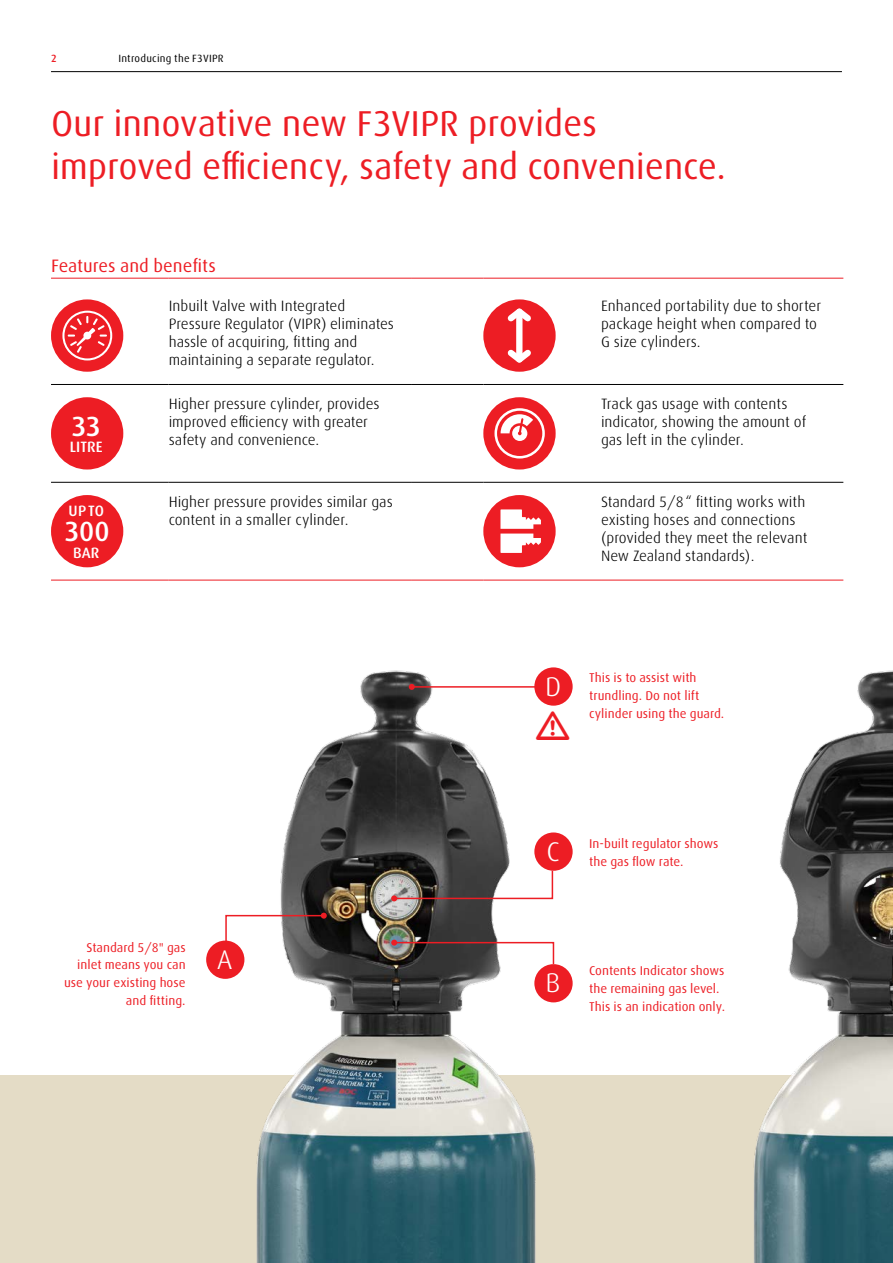
<style>
.page{position:relative;width:893px;height:1263px;background:#fff}
.page>*{position:absolute;margin:0;border:0;box-sizing:border-box;transform-origin:0 0}
.t1{font:36px/43.2px "Linde Dax Global";letter-spacing:-.01em;color:#ed1d24}
.t2{font:500 27.75px "Linde Dax Global";color:#fff}
.t3{font:300 27px "Linde Dax Global";color:#fff}
.t4{font:18px "Linde Dax Global";color:#ed1d24}
.t5{font:300 15px/18px "Linde Dax Global";color:#000}
.t6{font:500 15px "Linde Dax Global";letter-spacing:.01em;color:#fff}
.t7{font:12.75px/17.9px "Linde Dax Global";color:#ed1d24}
.t8{font:10.5px "Linde Dax Global";letter-spacing:.02em;color:#000}
.t9{font:500 10.5px "Linde Dax Global";color:#ed1d24}
</style>
<div class="page">
<div style="left:0;top:1076px;width:893px;height:187px;background:#e4dcc6"></div>
<hr style="left:51px;top:71px;width:791px;height:1px;background:#000">
<img style="left:697px;top:670px;width:196px;height:593px">
<img style="left:200px;top:670px;width:392px;height:593px">
<svg style="left:225px;top:913px;width:102px;height:30px"></svg>
<div style="left:206px;top:940px;width:38px;height:39px;background:#ed1d24;border-radius:50%"></div>
<svg style="left:391px;top:940px;width:164px;height:25px"></svg>
<div style="left:534px;top:964px;width:39px;height:38px;background:#ed1d24;border-radius:50%"></div>
<svg style="left:391px;top:869px;width:163px;height:32px"></svg>
<div style="left:534px;top:832px;width:39px;height:39px;background:#ed1d24;border-radius:50%"></div>
<hr style="left:412px;top:686px;width:131px;height:2px;background:#ed1d24">
<svg style="left:409px;top:684px;width:6px;height:6px"></svg>
<div style="left:534px;top:667px;width:39px;height:39px;background:#ed1d24;border-radius:50%"></div>
<hr style="left:51px;top:278px;width:118px;height:1px;background:#ed1d24">
<hr style="left:169px;top:278px;width:242px;height:1px;background:#ed1d24">
<hr style="left:411px;top:278px;width:72px;height:1px;background:#ed1d24">
<hr style="left:483px;top:278px;width:118px;height:1px;background:#ed1d24">
<hr style="left:601px;top:278px;width:242px;height:1px;background:#ed1d24">
<hr style="left:51px;top:384px;width:118px;height:1px;background:#000">
<hr style="left:169px;top:384px;width:242px;height:1px;background:#000">
<hr style="left:411px;top:384px;width:72px;height:1px;background:#000">
<hr style="left:483px;top:384px;width:118px;height:1px;background:#000">
<hr style="left:601px;top:384px;width:242px;height:1px;background:#000">
<hr style="left:51px;top:482px;width:118px;height:1px;background:#000">
<hr style="left:169px;top:482px;width:242px;height:1px;background:#000">
<hr style="left:411px;top:482px;width:72px;height:1px;background:#000">
<hr style="left:483px;top:482px;width:118px;height:1px;background:#000">
<hr style="left:601px;top:482px;width:242px;height:1px;background:#000">
<hr style="left:51px;top:580px;width:118px;height:1px;background:#ed1d24">
<hr style="left:169px;top:580px;width:242px;height:1px;background:#ed1d24">
<hr style="left:411px;top:580px;width:72px;height:1px;background:#ed1d24">
<hr style="left:483px;top:580px;width:118px;height:1px;background:#ed1d24">
<hr style="left:601px;top:580px;width:242px;height:1px;background:#ed1d24">
<div style="left:51px;top:299px;width:72px;height:73px;background:#ed1d24;border-radius:50%"></div>
<div style="left:62px;top:311px;width:50px;height:49px;border:2px solid #fff;border-radius:50%"></div>
<svg style="left:68px;top:316px;width:39px;height:37px"></svg>
<div style="left:483px;top:299px;width:73px;height:73px;background:#ed1d24;border-radius:50%"></div>
<svg style="left:507px;top:308px;width:24px;height:55px"></svg>
<div style="left:51px;top:397px;width:72px;height:72px;background:#ed1d24;border-radius:50%"></div>
<div style="left:483px;top:397px;width:73px;height:72px;background:#ed1d24;border-radius:50%"></div>
<div style="left:494px;top:408px;width:51px;height:50px;border:3px solid #fff;border-radius:50%"></div>
<svg style="left:501px;top:414px;width:32px;height:27px"></svg>
<div style="left:51px;top:495px;width:72px;height:72px;background:#ed1d24;border-radius:50%"></div>
<div style="left:483px;top:495px;width:73px;height:72px;background:#ed1d24;border-radius:50%"></div>
<svg style="left:500px;top:509px;width:41px;height:44px"></svg>
<svg style="left:536px;top:712px;width:33px;height:28px"></svg>
<p class="t9" style="left:51px;top:52px;width:7px">2</p>
<p class="t8" style="left:118px;top:52px;width:107px">Introducing the F3VIPR</p>
<h1 class="t1" style="left:51px;top:102px;width:676px">Our innovative new F3VIPR provides improved efficiency, safety and convenience.</h1>
<p class="t4" style="left:51px;top:255px;width:166px">Features and benefits</p>
<p class="t5" style="left:169px;top:297px;width:227px">Inbuilt Valve with Integrated Pressure Regulator (VIPR) eliminates hassle of acquiring, fitting and maintaining a separate regulator.</p>
<p class="t5" style="left:601px;top:297px;width:222px">Enhanced portability due to shorter package height when compared to<br>G size cylinders.</p>
<h2 class="t2" style="left:72px;top:410px;width:31px">33</h2>
<p class="t6" style="left:70px;top:438px;width:34px">LITRE</p>
<p class="t6" style="left:69px;top:502px;width:37px">UPTO</p>
<h2 class="t2" style="left:65px;top:516px;width:46px">300</h2>
<p class="t6" style="left:73px;top:544px;width:28px">BAR</p>
<p class="t5" style="left:169px;top:395px;width:213px">Higher pressure cylinder, provides improved efficiency with greater safety and convenience.</p>
<p class="t5" style="left:601px;top:395px;width:207px">Track gas usage with contents indicator, showing the amount of gas left in the cylinder.</p>
<p class="t5" style="left:169px;top:493px;width:226px">Higher pressure provides similar gas content in a smaller cylinder.</p>
<p class="t5" style="left:601px;top:493px;width:208px">Standard 5/8“ fitting works with existing hoses and connections (provided they meet the relevant<br>New Zealand standards).</p>
<h3 class="t3" style="left:545px;top:670px;width:18px">D</h3>
<p class="t7" style="left:589px;top:668px;width:137px">This is to assist with trundling. Do not lift cylinder using the guard.</p>
<h3 class="t3" style="left:546px;top:836px;width:15px">C</h3>
<p class="t7" style="left:589px;top:834px;width:131px">In-built regulator shows the gas flow rate.</p>
<p class="t7" style="left:64px;top:938px;width:123px;text-align:right">Standard 5/8" gas inlet means you can use your existing hose and fitting.</p>
<h3 class="t3" style="left:217px;top:944px;width:17px">A</h3>
<h3 class="t3" style="left:546px;top:967px;width:17px">B</h3>
<p class="t7" style="left:589px;top:962px;width:137px">Contents Indicator shows the remaining gas level.<br>This is an indication only.</p>
</div>
